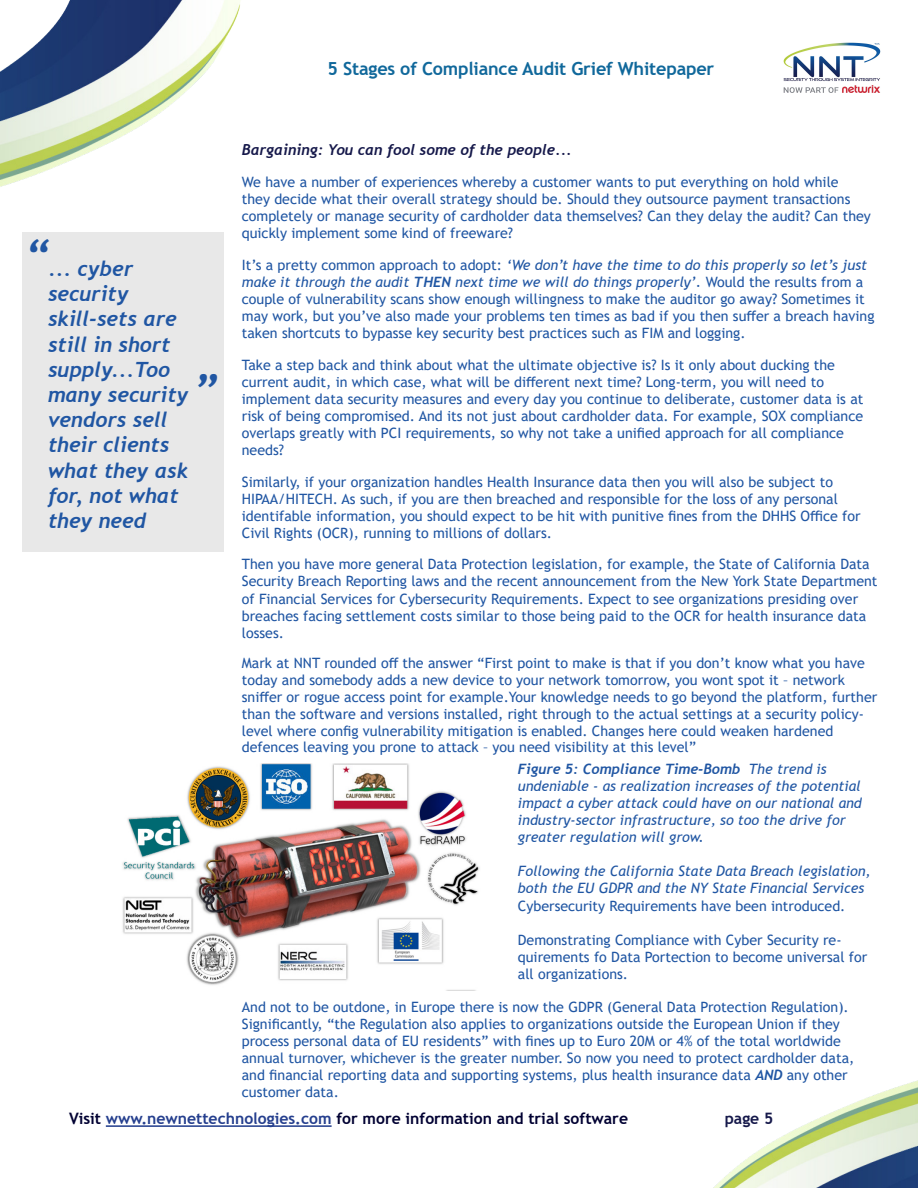
<style>
.page{position:relative;width:918px;height:1188px;background:#fff}
.page>*{position:absolute;margin:0;border:0;box-sizing:border-box;transform-origin:0 0}
.t1{font:italic 700 45px "Trebuchet";color:#2056a3}
.Margin_Quote{font:italic 700 21px/25.2px "Trebuchet";color:#2056a3}
.t2{font:700 18px "Trebuchet MS";letter-spacing:-.01em;color:#10689b}
.t3{font:700 15.75px "Trebuchet MS";color:#000032}
.t4{font:700 15.75px "Trebuchet MS";color:#15184a}
.Sub_Heading{font:italic 700 15px "Trebuchet";color:#15184a}
.Margin_Quote-2{font:14.25px/17.1px "Trebuchet MS";color:#2056a3}
.Bullet_paragraph{font:14.25px/16.8px "Trebuchet MS";color:#2056a3}
.Quote_Box{font:italic 14.25px/17.1px "Trebuchet MS";color:#2056a3}
.Quote_Box-2{font:14.25px/17.1px "Trebuchet MS";color:#2056a3}
.s1{font-style:italic}
.s2{font-family:"Trebuchet";font-weight:700;font-style:italic}
.s3{font-family:"Trebuchet";font-weight:700}
.s4{font-style:normal}
.s5{color:#253f8e}
</style>
<div class="page">
<img style="left:0;top:0;width:241px;height:233px">
<img style="left:713px;top:1080px;width:205px;height:108px">
<div style="left:227px;top:54px;width:468px;height:31px;background:#fff"></div>
<hr style="left:106px;top:1125px;width:226px;height:2px;background:#253f8e">
<div style="left:22px;top:233px;width:202px;height:319px;background:#e8e8e8"></div>
<img style="left:122px;top:763px;width:358px;height:222px">
<img style="left:784px;top:42px;width:97px;height:51px">
<p class="t2" style="left:328px;top:57px;width:388px">5 Stages of Compliance Audit Grief Whitepaper</p>
<p class="t1" style="left:24px;top:228px;width:28px">“</p>
<p class="Margin_Quote" style="left:48px;top:256px;width:142px">... cyber security skill-sets are still in short supply...Too many security vendors sell their clients what they ask for, not what they need</p>
<p class="t1" style="left:192px;top:363px;width:28px">”</p>
<p class="Sub_Heading" style="left:242px;top:141px;width:331px">Bargaining: You can fool some of the people...</p>
<p class="Margin_Quote-2" style="left:242px;top:173px;width:631px">We have a number of experiences whereby a customer wants to put everything on hold while<br>they decide what their overall strategy should be. Should they outsource payment transactions completely or manage security of cardholder data themselves? Can they delay the audit? Can they quickly implement some kind of freeware?</p>
<p class="Margin_Quote-2" style="left:242px;top:256px;width:634px">It’s a pretty common approach to adopt: <span class="s1">‘We don’t have the time to do this properly so let’s just make it through the audit</span> <span class="s2">THEN</span> <span class="s1">next time we will do things properly’.</span> Would the results from a couple of vulnerability scans show enough willingness to make the auditor go away? Sometimes it may work, but you’ve also made your problems ten times as bad if you then suffer a breach having taken shortcuts to bypasse key security best practices such as FIM and logging.</p>
<p class="Margin_Quote-2" style="left:242px;top:356px;width:623px">Take a step back and think about what the ultimate objective is? Is it only about ducking the current audit, in which case, what will be different next time? Long-term, you will need to implement data security measures and every day you continue to deliberate, customer data is at risk of being compromised. And its not just about cardholder data. For example, SOX compliance overlaps greatly with PCI requirements, so why not take a unified approach for all compliance needs?</p>
<p class="Margin_Quote-2" style="left:242px;top:473px;width:620px">Similarly, if your organization handles Health Insurance data then you will also be subject to HIPAA/HITECH. As such, if you are then breached and responsible for the loss of any personal identifable information, you should expect to be hit with punitive fines from the DHHS Office for Civil Rights (OCR), running to millions of dollars.</p>
<p class="Margin_Quote-2" style="left:242px;top:556px;width:637px">Then you have more general Data Protection legislation, for example, the State of California Data Security Breach Reporting laws and the recent announcement from the New York State Department of Financial Services for Cybersecurity Requirements. Expect to see organizations presiding over breaches facing settlement costs similar to those being paid to the OCR for health insurance data losses.</p>
<p class="Bullet_paragraph" style="left:242px;top:655px;width:637px">Mark at NNT rounded off the answer “First point to make is that if you don’t know what you have today and somebody adds a new device to your network tomorrow, you wont spot it – network sniffer or rogue access point for example.Your knowledge needs to go beyond the platform, further than the software and versions installed, right through to the actual settings at a security policy&shy;level where config vulnerability mitigation is enabled. Changes here could weaken hardened defences leaving you prone to attack – you need visibility at this level”</p>
<p class="Quote_Box" style="left:518px;top:760px;width:345px"><span class="s3">Figure 5: Compliance Time-Bomb</span> The trend is undeniable - as realization increases of the potential impact a cyber attack could have on our national and industry-sector infrastructure, so too the drive for greater regulation will grow.</p>
<p class="Quote_Box" style="left:518px;top:863px;width:354px">Following the California State Data Breach legislation, both the EU GDPR and the NY State Financial Services<br><span class="s4">Cybersecurity Requirements have been introduced.</span></p>
<p class="Quote_Box-2" style="left:518px;top:931px;width:351px">Demonstrating Compliance with Cyber Security re&shy;quirements fo Data Portection to become universal for all organizations.</p>
<p class="Margin_Quote-2" style="left:242px;top:998px;width:614px">And not to be outdone, in Europe there is now the GDPR (General Data Protection Regulation).<br>Significantly, “the Regulation also applies to organizations outside the European Union if they process personal data of EU residents” with fines up to Euro 20M or 4% of the total worldwide annual turnover, whichever is the greater number. So now you need to protect cardholder data, and financial reporting data and supporting systems, plus health insurance data <span class="s2">AND</span> any other customer data.</p>
<p class="t3" style="left:69px;top:1109px;width:560px">Visit <span class="s5">www.newnettechnologies.com</span> for more information and trial software</p>
<p class="t4" style="left:725px;top:1109px;width:50px">page 5</p>
</div>
